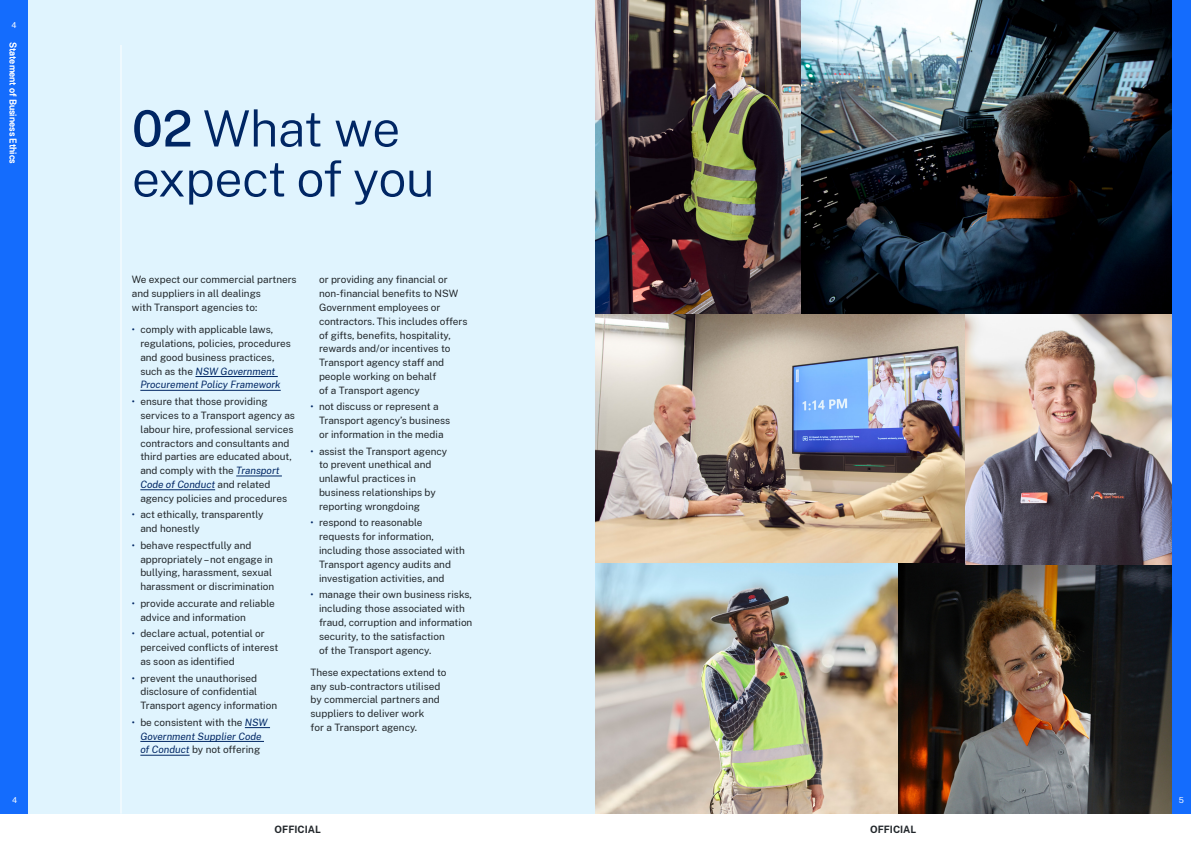
<style>
.page{position:relative;width:1191px;height:842px;background:#fff}
.page>*{position:absolute;margin:0;border:0;box-sizing:border-box;transform-origin:0 0}
.H1_-_Title{font:300 50px/50px "Public Sans NSW";letter-spacing:-.015em;color:#002664}
.P_-_Bullets{font:10px/13.8px "Public Sans NSW";color:#22272b}
.P_-_Body{font:10px/13.8px "Public Sans NSW";color:#22272b}
.P_-_Bullets-2{font:italic 10px/13.8px "Public Sans NSW";color:#002664;text-align:center}
.t1{font:700 10px "Public Sans NSW";color:#22272b}
.t2{font:9px "Public Sans NSW";color:#fff}
.t3{font:8px "Public Sans NSW";color:#fff}
.s1{font-weight:500}
.s2{color:#002664}
.s3{font-style:italic;color:#002664}
.s4{font-style:normal}
.s5{font-style:normal;color:#22272b}
</style>
<div class="page">
<div style="left:28px;top:0;width:1150px;height:814px;background:#e0f4fe"></div>
<hr style="left:195px;top:376px;width:83px;height:1px;background:#002664">
<hr style="left:140px;top:390px;width:141px;height:1px;background:#002664">
<hr style="left:236px;top:476px;width:46px;height:1px;background:#002664">
<hr style="left:140px;top:489px;width:75px;height:1px;background:#002664">
<svg style="left:245px;top:727px;width:25px;height:1px"></svg>
<hr style="left:140px;top:741px;width:124px;height:1px;background:#002664">
<hr style="left:140px;top:755px;width:50px;height:1px;background:#002664">
<hr style="left:120px;top:45px;width:1px;height:769px;background:#fff">
<img style="left:595px;top:0;width:576px;height:564px">
<img style="left:595px;top:564px;width:304px;height:249px">
<img style="left:899px;top:564px;width:272px;height:249px">
<div style="left:0;top:0;width:28px;height:814px;background:#146cfd"></div>
<div style="left:1171px;top:0;width:20px;height:814px;background:#146cfd"></div>
<p class="t3" style="left:12px;top:20px;width:7px">4</p>
<p class="t2" style="left:20px;top:42px;width:124px;rotate:90deg">Statement of Business Ethics</p>
<h1 class="H1_-_Title" style="left:132px;top:100px;width:304px"><span class="s1">02</span> What we expect of you</h1>
<p class="P_-_Body" style="left:132px;top:272px;width:166px">We expect our commercial partners and suppliers in all dealings<br>with Transport agencies to:</p>
<p class="P_-_Bullets" style="left:140px;top:322px;width:152px;text-indent:-9px"><span class="s2">•</span> comply with applicable laws, regulations, policies, procedures and good business practices, such as the <span class="s3">NSW Government<br>Procurement Policy Framework</span></p>
<p class="P_-_Bullets" style="left:140px;top:394px;width:156px;text-indent:-9px"><span class="s2">•</span> ensure that those providing services to a Transport agency as labour hire, professional services contractors and consultants and third parties are educated about, and comply with the <span class="s3">Transport<br>Code of Conduct</span> and related agency policies and procedures</p>
<p class="P_-_Bullets" style="left:140px;top:507px;width:125px;text-indent:-9px"><span class="s2">•</span> act ethically, transparently and honestly</p>
<p class="P_-_Bullets" style="left:140px;top:538px;width:135px;text-indent:-9px"><span class="s2">•</span> behave respectfully and appropriately–not engage in bullying, harassment, sexual harassment or discrimination</p>
<p class="P_-_Bullets" style="left:140px;top:596px;width:136px;text-indent:-9px"><span class="s2">•</span> provide accurate and reliable advice and information</p>
<p class="P_-_Bullets" style="left:140px;top:626px;width:139px;text-indent:-9px"><span class="s2">•</span> declare actual, potential or perceived conflicts of interest as soon as identified</p>
<p class="P_-_Bullets" style="left:140px;top:670px;width:138px;text-indent:-9px"><span class="s2">•</span> prevent the unauthorised disclosure of confidential<br>Transport agency information</p>
<p class="P_-_Bullets-2" style="left:132px;top:715px;width:137px"><span class="s4">•</span> <span class="s5">be consistent with the</span> NSW<br>Government Supplier Code<br>of Conduct <span class="s5">by not offering</span></p>
<p class="P_-_Bullets" style="left:319px;top:272px;width:150px">or providing any financial or non-financial benefits to NSW<br>Government employees or contractors. This includes offers of gifts, benefits, hospitality, rewards and/or incentives to<br>Transport agency staff and people working on behalf<br>of a Transport agency</p>
<p class="P_-_Bullets" style="left:319px;top:399px;width:133px;text-indent:-9px"><span class="s2">•</span> not discuss or represent a<br>Transport agency’s business or information in the media</p>
<p class="P_-_Bullets" style="left:319px;top:443px;width:130px;text-indent:-9px"><span class="s2">•</span> assist the Transport agency to prevent unethical and unlawful practices in business relationships by reporting wrongdoing</p>
<p class="P_-_Bullets" style="left:319px;top:515px;width:147px;text-indent:-9px"><span class="s2">•</span> respond to reasonable requests for information, including those associated with<br>Transport agency audits and investigation activities, and</p>
<p class="P_-_Bullets" style="left:319px;top:587px;width:155px;text-indent:-9px"><span class="s2">•</span> manage their own business risks, including those associated with fraud, corruption and information security, to the satisfaction<br>of the Transport agency.</p>
<p class="P_-_Body" style="left:310px;top:665px;width:138px">These expectations extend to any sub-contractors utilised by commercial partners and suppliers to deliver work<br>for a Transport agency.</p>
<p class="t3" style="left:12px;top:794px;width:7px">4</p>
<p class="t3" style="left:1178px;top:794px;width:7px">5</p>
<p class="t1" style="left:275px;top:822px;width:48px">OFFICIAL</p>
<p class="t1" style="left:870px;top:822px;width:48px">OFFICIAL</p>
</div>
